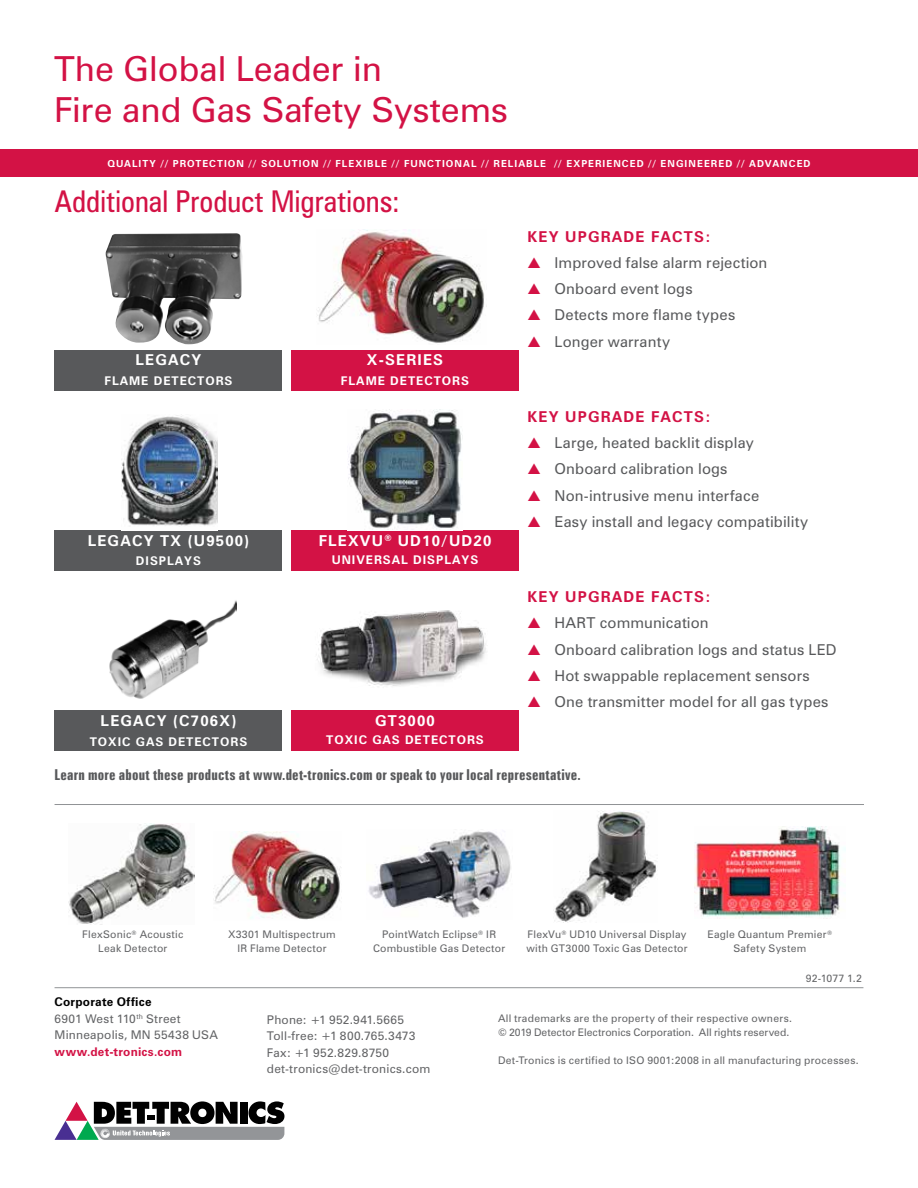
<style>
.page{position:relative;width:918px;height:1188px;background:#fff}
.page>*{position:absolute;margin:0;border:0;box-sizing:border-box;transform-origin:0 0}
.t1{font:34.5px/41.2px "Zurich BT";color:#d31245}
.t2{font:condensed 30px "Zurich BT";color:#d31245}
.t3{font:15px "Zurich BT";letter-spacing:.01em;color:#58595b}
.t4{font:700 extra-condensed 15px "Zurich BT";letter-spacing:.015em;color:#58595b}
.t5{font:700 15px "Zurich BT";letter-spacing:.08em;color:#fff}
.t6{font:700 15px "Zurich BT";letter-spacing:.08em;color:#d31245}
.t7{font:12px/16.5px "Zurich BT";letter-spacing:.02em;color:#636466}
.t8{font:700 12px "Zurich BT";letter-spacing:.08em;color:#fff}
.t9{font:700 12px "Zurich BT";letter-spacing:.02em;color:#d31245}
.t10{font:10.5px/14px "Zurich BT";letter-spacing:.025em;color:#636466;text-align:center}
.t11{font:700 9.75px "Zurich BT";letter-spacing:.105em;color:#fff}
.s1{color:#d31245}
.s2{font-weight:700;color:#000}
</style>
<div class="page">
<div style="left:0;top:149px;width:918px;height:28px;background:#d31245"></div>
<div style="left:55px;top:350px;width:227px;height:41px;background:#58595b"></div>
<div style="left:291px;top:350px;width:228px;height:41px;background:#d31245"></div>
<img style="left:317px;top:229px;width:170px;height:114px">
<div style="left:55px;top:530px;width:227px;height:41px;background:#58595b"></div>
<div style="left:291px;top:530px;width:228px;height:41px;background:#d31245"></div>
<img style="left:347px;top:410px;width:115px;height:119px">
<div style="left:55px;top:711px;width:227px;height:40px;background:#58595b"></div>
<div style="left:291px;top:711px;width:228px;height:40px;background:#d31245"></div>
<img style="left:317px;top:610px;width:169px;height:76px">
<img style="left:109px;top:600px;width:127px;height:99px">
<img style="left:121px;top:414px;width:96px;height:112px">
<img style="left:105px;top:233px;width:137px;height:112px">
<img style="left:214px;top:832px;width:127px;height:88px">
<img style="left:368px;top:831px;width:143px;height:87px">
<img style="left:554px;top:811px;width:102px;height:111px">
<img style="left:694px;top:827px;width:151px;height:92px">
<img style="left:68px;top:823px;width:126px;height:101px">
<hr style="left:55px;top:804px;width:809px;height:1px;background:#919396">
<hr style="left:55px;top:987px;width:808px;height:1px;background:#919396">
<svg style="left:55px;top:1101px;width:229px;height:39px"></svg>
<h1 class="t1" style="left:54px;top:47px;width:456px">The Global Leader in<br>Fire and Gas Safety Systems</h1>
<p class="t11" style="left:107px;top:157px;width:705px">QUALITY // PROTECTION // SOLUTION // FLEXIBLE // FUNCTIONAL // RELIABLE // EXPERIENCED // ENGINEERED // ADVANCED</p>
<h2 class="t2" style="left:55px;top:184px;width:347px">Additional Product Migrations:</h2>
<h3 class="t6" style="left:528px;top:227px;width:185px">KEY UPGRADE FACTS:</h3>
<h3 class="t3" style="left:528px;top:253px;width:241px"><span class="s1">▲</span> Improved false alarm rejection</h3>
<h3 class="t3" style="left:528px;top:280px;width:167px"><span class="s1">▲</span> Onboard event logs</h3>
<h3 class="t3" style="left:528px;top:306px;width:209px"><span class="s1">▲</span> Detects more flame types</h3>
<h3 class="t3" style="left:528px;top:332px;width:144px"><span class="s1">▲</span> Longer warranty</h3>
<h3 class="t5" style="left:136px;top:351px;width:67px">LEGACY</h3>
<p class="t8" style="left:104px;top:373px;width:130px">FLAME DETECTORS</p>
<h3 class="t5" style="left:367px;top:351px;width:78px">X-SERIES</h3>
<p class="t8" style="left:341px;top:373px;width:130px">FLAME DETECTORS</p>
<h3 class="t6" style="left:528px;top:407px;width:185px">KEY UPGRADE FACTS:</h3>
<h3 class="t3" style="left:528px;top:434px;width:228px"><span class="s1">▲</span> Large, heated backlit display</h3>
<h3 class="t3" style="left:528px;top:460px;width:202px"><span class="s1">▲</span> Onboard calibration logs</h3>
<h3 class="t3" style="left:528px;top:486px;width:233px"><span class="s1">▲</span> Non-intrusive menu interface</h3>
<h3 class="t3" style="left:528px;top:512px;width:282px"><span class="s1">▲</span> Easy install and legacy compatibility</h3>
<h3 class="t5" style="left:88px;top:531px;width:163px">LEGACY TX (U9500)</h3>
<p class="t8" style="left:136px;top:554px;width:67px">DISPLAYS</p>
<h3 class="t5" style="left:319px;top:531px;width:174px">FLEXVU<sup>®</sup> UD10/UD20</h3>
<p class="t8" style="left:332px;top:552px;width:148px">UNIVERSAL DISPLAYS</p>
<h3 class="t6" style="left:528px;top:588px;width:185px">KEY UPGRADE FACTS:</h3>
<h3 class="t3" style="left:528px;top:614px;width:183px"><span class="s1">▲</span> HART communication</h3>
<h3 class="t3" style="left:528px;top:640px;width:310px"><span class="s1">▲</span> Onboard calibration logs and status LED</h3>
<h3 class="t3" style="left:528px;top:666px;width:284px"><span class="s1">▲</span> Hot swappable replacement sensors</h3>
<h3 class="t3" style="left:528px;top:693px;width:302px"><span class="s1">▲</span> One transmitter model for all gas types</h3>
<h3 class="t5" style="left:101px;top:712px;width:137px">LEGACY (C706X)</h3>
<p class="t8" style="left:90px;top:734px;width:159px">TOXIC GAS DETECTORS</p>
<h3 class="t5" style="left:375px;top:712px;width:61px">GT3000</h3>
<p class="t8" style="left:326px;top:732px;width:159px">TOXIC GAS DETECTORS</p>
<h3 class="t4" style="left:55px;top:766px;width:528px">Learn more about these products at www.det-tronics.com or speak to your local representative.</h3>
<p class="t10" style="left:82px;top:928px;width:103px">FlexSonic<sup>®</sup> Acoustic<br>Leak Detector</p>
<p class="t10" style="left:373px;top:928px;width:134px">PointWatch Eclipse<sup>®</sup> IR<br>Combustible Gas Detector</p>
<p class="t10" style="left:526px;top:928px;width:163px;text-align:left">FlexVu<sup>®</sup> UD10 Universal Display with GT3000 Toxic Gas Detector</p>
<p class="t10" style="left:707px;top:928px;width:126px">Eagle Quantum Premier<sup>®<br></sup>Safety System</p>
<p class="t10" style="left:228px;top:928px;width:109px">X3301 Multispectrum<br>IR Flame Detector</p>
<p class="t7" style="left:55px;top:993px;width:165px"><span class="s2">Corporate Office<br></span>6901 West 110<sup>th</sup> Street<br>Minneapolis, MN 55438 USA</p>
<p class="t9" style="left:55px;top:1044px;width:129px">www.det-tronics.com</p>
<p class="t7" style="left:267px;top:1011px;width:165px">Phone: +1 952.941.5665<br>Toll-free: +1 800.765.3473<br>Fax: +1 952.829.8750 det-tronics@det-tronics.com</p>
<p class="t10" style="left:806px;top:971px;width:57px">92-1077 1.2</p>
<p class="t10" style="left:498px;top:1012px;width:296px;text-align:left">All trademarks are the property of their respective owners. © 2019 Detector Electronics Corporation. All rights reserved.</p>
<p class="t10" style="left:498px;top:1053px;width:362px">Det-Tronics is certified to ISO 9001:2008 in all manufacturing processes.</p>
</div>
